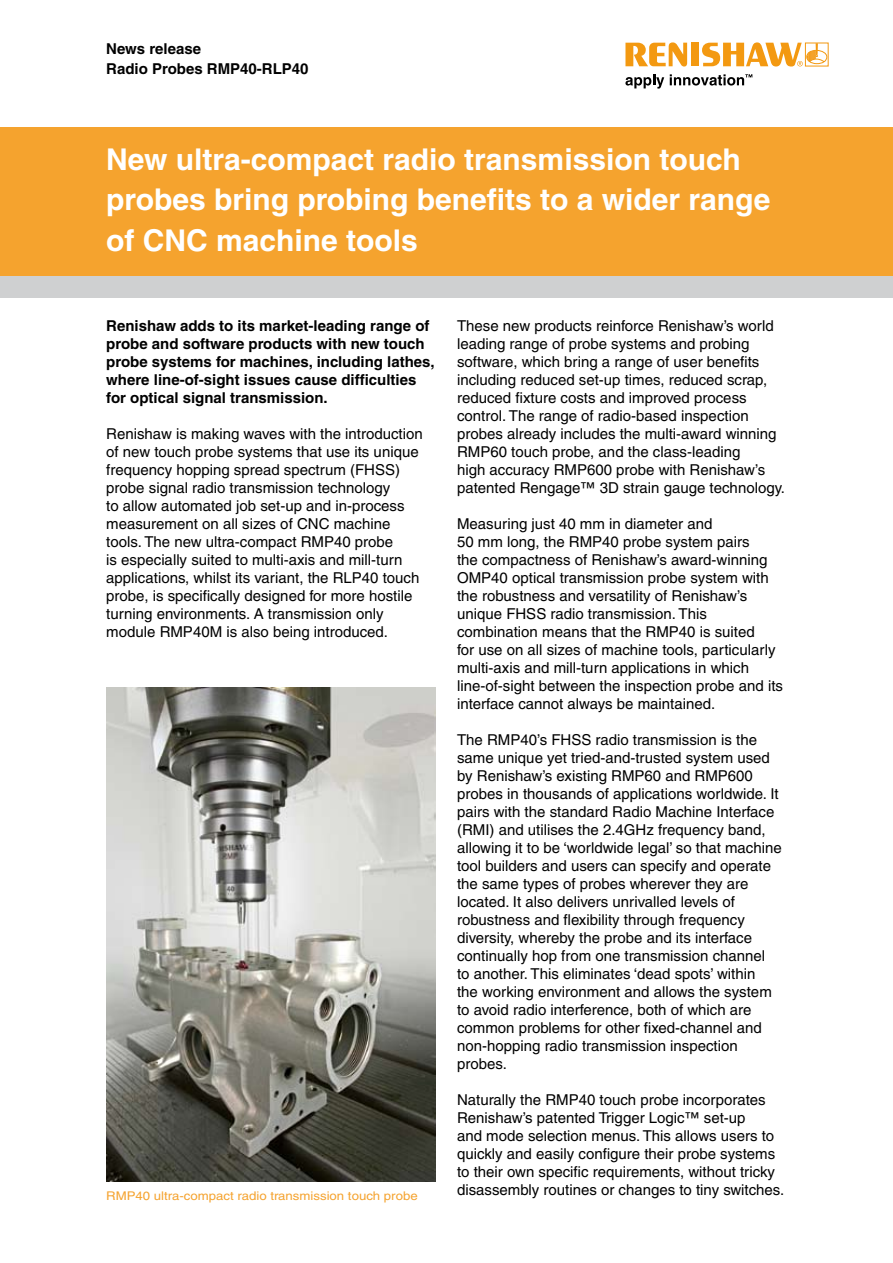
<style>
.page{position:relative;width:893px;height:1263px;background:#fff}
.page>*{position:absolute;margin:0;border:0;box-sizing:border-box;transform-origin:0 0}
.t1{font:700 30px/40.5px "Helvetica";color:#fff}
.t2{font:15px/18px "Helvetica";color:#000}
.t3{font:700 15px/18px "Helvetica";color:#000}
.t4{font:12px "Helvetica";color:#f5a32f;scale:1.1 1}
</style>
<div class="page">
<div style="left:0;top:128px;width:893px;height:149px;background:#f5a32e"></div>
<div style="left:0;top:276px;width:893px;height:22px;background:#cfd0d1"></div>
<svg style="left:626px;top:43px;width:61px;height:24px"></svg>
<div style="left:691px;top:43px;width:8px;height:23px;background:#f39911"></div>
<svg style="left:626px;top:74px;width:38px;height:15px"></svg>
<svg style="left:702px;top:43px;width:125px;height:24px"></svg>
<svg style="left:670px;top:74px;width:82px;height:12px"></svg>
<img style="left:106px;top:688px;width:330px;height:493px">
<p class="t3" style="left:106px;top:39px;width:204px;line-height:19.5px">News release<br>Radio Probes RMP40-RLP40</p>
<h1 class="t1" style="left:106px;top:139px;width:666px">New ultra-compact radio transmission touch probes bring probing benefits to a wider range of CNC machine tools</h1>
<p class="t3" style="left:106px;top:316px;width:330px">Renishaw adds to its market-leading range of probe and software products with new touch probe systems for machines, including lathes, where line-of-sight issues cause difficulties for optical signal transmission.</p>
<p class="t2" style="left:106px;top:424px;width:318px">Renishaw is making waves with the introduction of new touch probe systems that use its unique frequency hopping spread spectrum (FHSS) probe signal radio transmission technology<br>to allow automated job set-up and in-process measurement on all sizes of CNC machine tools. The new ultra-compact RMP40 probe<br>is especially suited to multi-axis and mill-turn applications, whilst its variant, the RLP40 touch probe, is specifically designed for more hostile turning environments. A transmission only module RMP40M is also being introduced.</p>
<p class="t4" style="left:106px;top:1189px;width:285px">RMP40 ultra-compact radio transmission touch probe</p>
<p class="t2" style="left:457px;top:316px;width:329px">These new products reinforce Renishaw’s world leading range of probe systems and probing software, which bring a range of user benefits including reduced set-up times, reduced scrap, reduced fixture costs and improved process control. The range of radio-based inspection probes already includes the multi-award winning RMP60 touch probe, and the class-leading<br>high accuracy RMP600 probe with Renishaw’s patented Rengage™ 3D strain gauge technology.</p>
<p class="t2" style="left:457px;top:514px;width:327px">Measuring just 40 mm in diameter and<br>50 mm long, the RMP40 probe system pairs<br>the compactness of Renishaw’s award-winning OMP40 optical transmission probe system with the robustness and versatility of Renishaw’s unique FHSS radio transmission. This combination means that the RMP40 is suited<br>for use on all sizes of machine tools, particularly multi-axis and mill-turn applications in which line-of-sight between the inspection probe and its interface cannot always be maintained.</p>
<p class="t2" style="left:457px;top:730px;width:326px">The RMP40’s FHSS radio transmission is the same unique yet tried-and-trusted system used by Renishaw’s existing RMP60 and RMP600 probes in thousands of applications worldwide. It pairs with the standard Radio Machine Interface (RMI) and utilises the 2.4GHz frequency band, allowing it to be ‘worldwide legal’ so that machine tool builders and users can specify and operate the same types of probes wherever they are located. It also delivers unrivalled levels of robustness and flexibility through frequency diversity, whereby the probe and its interface continually hop from one transmission channel<br>to another. This eliminates ‘dead spots’ within<br>the working environment and allows the system to avoid radio interference, both of which are common problems for other fixed-channel and non-hopping radio transmission inspection probes.</p>
<p class="t2" style="left:457px;top:1090px;width:329px">Naturally the RMP40 touch probe incorporates Renishaw’s patented Trigger Logic™ set-up<br>and mode selection menus. This allows users to quickly and easily configure their probe systems to their own specific requirements, without tricky disassembly routines or changes to tiny switches.</p>
</div>
